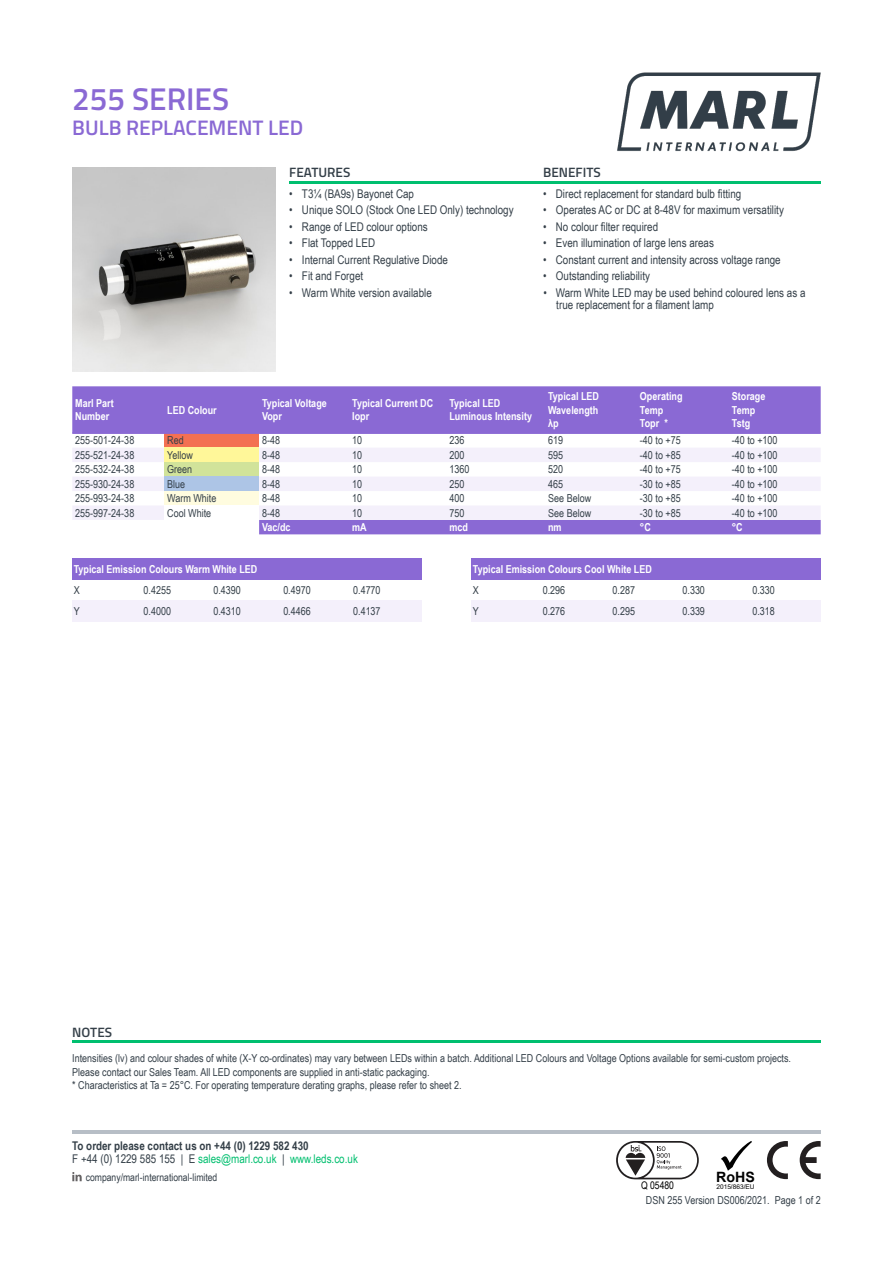
<style>
.page{position:relative;width:893px;height:1263px;background:#fff}
.page>*{position:absolute;margin:0;border:0;box-sizing:border-box;transform-origin:0 0}
.t1{font:600 31.5px "Titillium";color:#8a69d4}
.t2{font:600 21px "Titillium";color:#8a69d4}
.t3{font:700 14.25px "Arial";color:#000}
.t4{font:600 13.5px "Titillium";color:#343f48}
.t5{font:12px/12px "Arial Narrow";color:#343f48}
.t6{font:700 12px/13.5px "Arial Narrow";color:#343f48}
.t7{font:10.95px/13.5px "Arial Narrow";color:#343f48}
.t8{font:700 10.95px/13.5px "Arial Narrow";color:#fff}
.t9{font:10.5px "Arial Narrow";color:#343f48}
.t10{font:10.5px "Arial Narrow";color:#000}
.t11{font:6.45px "Arial";color:#000}
.s1{font-weight:400}
.s2{font-weight:400;color:#00bf6f}
</style>
<div class="page">
<hr style="left:72px;top:1130px;width:749px;height:3px;background:#b7bec6">
<svg style="left:72px;top:1172px;width:10px;height:9px"></svg>
<svg style="left:767px;top:1141px;width:21px;height:38px"></svg>
<svg style="left:800px;top:1141px;width:21px;height:38px"></svg>
<svg style="left:616px;top:1141px;width:83px;height:38px"></svg>
<svg style="left:721px;top:1141px;width:31px;height:30px"></svg>
<img style="left:617px;top:72px;width:204px;height:80px">
<img style="left:72px;top:168px;width:204px;height:203px">
<hr style="left:289px;top:181px;width:532px;height:3px;background:#00bf6f">
<svg style="left:72px;top:386px;width:749px;height:148px;fill:#8a69d4"></svg>
<div style="left:164px;top:433px;width:95px;height:15px;background:#f37052"></div>
<svg style="left:72px;top:448px;width:749px;height:72px;fill:#f4f0fb"></svg>
<div style="left:164px;top:448px;width:95px;height:14px;background:#fff799"></div>
<div style="left:164px;top:462px;width:95px;height:14px;background:#d1e39a"></div>
<div style="left:164px;top:476px;width:95px;height:15px;background:#adc5e6"></div>
<div style="left:164px;top:491px;width:95px;height:14px;background:#fffcdf"></div>
<div style="left:164px;top:505px;width:95px;height:15px;background:#fff"></div>
<hr style="left:72px;top:432px;width:749px;height:2px;background:#8a69d4">
<div style="left:72px;top:558px;width:349px;height:21px;background:#8a69d4"></div>
<div style="left:72px;top:601px;width:349px;height:21px;background:#f4f0fb"></div>
<div style="left:471px;top:558px;width:350px;height:21px;background:#8a69d4"></div>
<div style="left:471px;top:601px;width:350px;height:21px;background:#f4f0fb"></div>
<hr style="left:72px;top:1040px;width:749px;height:3px;background:#00bf6f">
<h1 class="t1" style="left:72px;top:86px;width:158px">255 SERIES</h1>
<h2 class="t2" style="left:72px;top:119px;width:232px">BULB REPLACEMENT LED</h2>
<p class="t4" style="left:289px;top:167px;width:63px">FEATURES</p>
<p class="t4" style="left:543px;top:167px;width:59px">BENEFITS</p>
<p class="t5" style="left:289px;top:189px;width:126px">• T3¼ (BA9s) Bayonet Cap</p>
<p class="t5" style="left:289px;top:205px;width:226px">• Unique SOLO (Stock One LED Only) technology</p>
<p class="t5" style="left:289px;top:222px;width:140px">• Range of LED colour options</p>
<p class="t5" style="left:289px;top:238px;width:87px">• Flat Topped LED</p>
<p class="t5" style="left:289px;top:255px;width:160px">• Internal Current Regulative Diode</p>
<p class="t5" style="left:289px;top:271px;width:76px">• Fit and Forget</p>
<p class="t5" style="left:289px;top:288px;width:144px">• Warm White version available</p>
<p class="t5" style="left:543px;top:188px;width:200px">• Direct replacement for standard bulb fitting</p>
<p class="t5" style="left:543px;top:205px;width:242px">• Operates AC or DC at 8-48V for maximum versatility</p>
<p class="t5" style="left:543px;top:221px;width:117px">• No colour filter required</p>
<p class="t5" style="left:543px;top:238px;width:172px">• Even illumination of large lens areas</p>
<p class="t5" style="left:543px;top:254px;width:239px">• Constant current and intensity across voltage range</p>
<p class="t5" style="left:543px;top:271px;width:108px">• Outstanding reliability</p>
<p class="t5" style="left:556px;top:287px;width:251px;text-indent:-13px">• Warm White LED may be used behind coloured lens as a true replacement for a filament lamp</p>
<p class="t8" style="left:75px;top:397px;width:40px">Marl Part<br>Number</p>
<p class="t8" style="left:167px;top:404px;width:51px">LED Colour</p>
<p class="t8" style="left:262px;top:397px;width:66px">Typical Voltage<br>Vopr</p>
<p class="t8" style="left:352px;top:397px;width:82px">Typical Current DC<br>Iopr</p>
<p class="t8" style="left:449px;top:397px;width:84px">Typical LED<br>Luminous Intensity</p>
<p class="t8" style="left:548px;top:391px;width:52px;text-align:justify">Typical LED Wavelength λp</p>
<p class="t8" style="left:640px;top:391px;width:44px">Operating<br>Temp<br>Topr *</p>
<p class="t8" style="left:732px;top:391px;width:35px">Storage<br>Temp<br>Tstg</p>
<p class="t7" style="left:75px;top:435px;width:61px">255-501-24-38</p>
<p class="t7" style="left:167px;top:435px;width:18px">Red</p>
<p class="t7" style="left:262px;top:435px;width:20px">8-48</p>
<p class="t7" style="left:352px;top:435px;width:12px">10</p>
<p class="t7" style="left:449px;top:435px;width:17px">236</p>
<p class="t7" style="left:548px;top:435px;width:17px">619</p>
<p class="t7" style="left:640px;top:435px;width:42px">-40 to +75</p>
<p class="t7" style="left:732px;top:435px;width:47px">-40 to +100</p>
<p class="t7" style="left:75px;top:449px;width:61px">255-521-24-38</p>
<p class="t7" style="left:167px;top:449px;width:27px">Yellow</p>
<p class="t7" style="left:262px;top:449px;width:20px">8-48</p>
<p class="t7" style="left:352px;top:449px;width:12px">10</p>
<p class="t7" style="left:449px;top:449px;width:17px">200</p>
<p class="t7" style="left:548px;top:449px;width:17px">595</p>
<p class="t7" style="left:640px;top:449px;width:42px">-40 to +85</p>
<p class="t7" style="left:732px;top:449px;width:47px">-40 to +100</p>
<p class="t7" style="left:75px;top:464px;width:61px">255-532-24-38</p>
<p class="t7" style="left:167px;top:464px;width:27px">Green</p>
<p class="t7" style="left:262px;top:464px;width:20px">8-48</p>
<p class="t7" style="left:352px;top:464px;width:12px">10</p>
<p class="t7" style="left:449px;top:464px;width:22px">1360</p>
<p class="t7" style="left:548px;top:464px;width:17px">520</p>
<p class="t7" style="left:640px;top:464px;width:42px">-40 to +75</p>
<p class="t7" style="left:732px;top:464px;width:47px">-40 to +100</p>
<p class="t7" style="left:75px;top:478px;width:61px">255-930-24-38</p>
<p class="t7" style="left:167px;top:478px;width:20px">Blue</p>
<p class="t7" style="left:262px;top:478px;width:20px">8-48</p>
<p class="t7" style="left:352px;top:478px;width:12px">10</p>
<p class="t7" style="left:449px;top:478px;width:17px">250</p>
<p class="t7" style="left:548px;top:478px;width:17px">465</p>
<p class="t7" style="left:640px;top:478px;width:42px">-30 to +85</p>
<p class="t7" style="left:732px;top:478px;width:47px">-40 to +100</p>
<p class="t7" style="left:75px;top:493px;width:61px">255-993-24-38</p>
<p class="t7" style="left:167px;top:493px;width:51px">Warm White</p>
<p class="t7" style="left:262px;top:493px;width:20px">8-48</p>
<p class="t7" style="left:352px;top:493px;width:12px">10</p>
<p class="t7" style="left:449px;top:493px;width:17px">400</p>
<p class="t7" style="left:548px;top:493px;width:45px">See Below</p>
<p class="t7" style="left:640px;top:493px;width:42px">-30 to +85</p>
<p class="t7" style="left:732px;top:493px;width:47px">-40 to +100</p>
<p class="t7" style="left:75px;top:507px;width:61px">255-997-24-38</p>
<p class="t7" style="left:167px;top:507px;width:46px">Cool White</p>
<p class="t7" style="left:262px;top:507px;width:20px">8-48</p>
<p class="t7" style="left:352px;top:507px;width:12px">10</p>
<p class="t7" style="left:449px;top:507px;width:17px">750</p>
<p class="t7" style="left:548px;top:507px;width:45px">See Below</p>
<p class="t7" style="left:640px;top:507px;width:42px">-30 to +85</p>
<p class="t7" style="left:732px;top:507px;width:47px">-40 to +100</p>
<p class="t8" style="left:262px;top:521px;width:30px">Vac/dc</p>
<p class="t8" style="left:352px;top:521px;width:16px">mA</p>
<p class="t8" style="left:449px;top:521px;width:20px">mcd</p>
<p class="t8" style="left:548px;top:521px;width:15px">nm</p>
<p class="t8" style="left:640px;top:521px;width:12px">°C</p>
<p class="t8" style="left:732px;top:521px;width:12px">°C</p>
<p class="t8" style="left:74px;top:563px;width:185px">Typical Emission Colours Warm White LED</p>
<p class="t7" style="left:74px;top:584px;width:7px">X</p>
<p class="t7" style="left:144px;top:584px;width:29px">0.4255</p>
<p class="t7" style="left:213px;top:584px;width:29px">0.4390</p>
<p class="t7" style="left:283px;top:584px;width:29px">0.4970</p>
<p class="t7" style="left:353px;top:584px;width:29px">0.4770</p>
<p class="t7" style="left:74px;top:606px;width:7px">Y</p>
<p class="t7" style="left:144px;top:606px;width:29px">0.4000</p>
<p class="t7" style="left:213px;top:606px;width:29px">0.4310</p>
<p class="t7" style="left:283px;top:606px;width:29px">0.4466</p>
<p class="t7" style="left:353px;top:606px;width:29px">0.4137</p>
<p class="t8" style="left:473px;top:563px;width:180px">Typical Emission Colours Cool White LED</p>
<p class="t7" style="left:473px;top:584px;width:7px">X</p>
<p class="t7" style="left:543px;top:584px;width:24px">0.296</p>
<p class="t7" style="left:613px;top:584px;width:24px">0.287</p>
<p class="t7" style="left:682px;top:584px;width:24px">0.330</p>
<p class="t7" style="left:752px;top:584px;width:24px">0.330</p>
<p class="t7" style="left:473px;top:606px;width:7px">Y</p>
<p class="t7" style="left:543px;top:606px;width:24px">0.276</p>
<p class="t7" style="left:613px;top:606px;width:24px">0.295</p>
<p class="t7" style="left:682px;top:606px;width:24px">0.339</p>
<p class="t7" style="left:752px;top:606px;width:24px">0.318</p>
<p class="t4" style="left:72px;top:1026px;width:41px">NOTES</p>
<p class="t7" style="left:72px;top:1053px;width:720px">Intensities (lv) and colour shades of white (X-Y co-ordinates) may vary between LEDs within a batch. Additional LED Colours and Voltage Options available for semi-custom projects.<br>Please contact our Sales Team. All LED components are supplied in anti-static packaging.<br>* Characteristics at Ta = 25°C. For operating temperature derating graphs, please refer to sheet 2.</p>
<p class="t6" style="left:72px;top:1140px;width:287px">To order please contact us on +44 (0) 1229 582 430<br><span class="s1">F +44 (0) 1229 585 155 | E</span> <span class="s2">sales@marl.co.uk</span> <span class="s1">|</span> <span class="s2">www.leds.co.uk</span></p>
<p class="t9" style="left:86px;top:1173px;width:133px">company/marl-international-limited</p>
<h3 class="t3" style="left:716px;top:1171px;width:40px">RoHS</h3>
<p class="t10" style="left:641px;top:1181px;width:35px">Q 05480</p>
<p class="t11" style="left:716px;top:1184px;width:40px">2015/863/EU</p>
<p class="t7" style="left:646px;top:1194px;width:176px">DSN 255 Version DS006/2021. Page 1 of 2</p>
</div>
